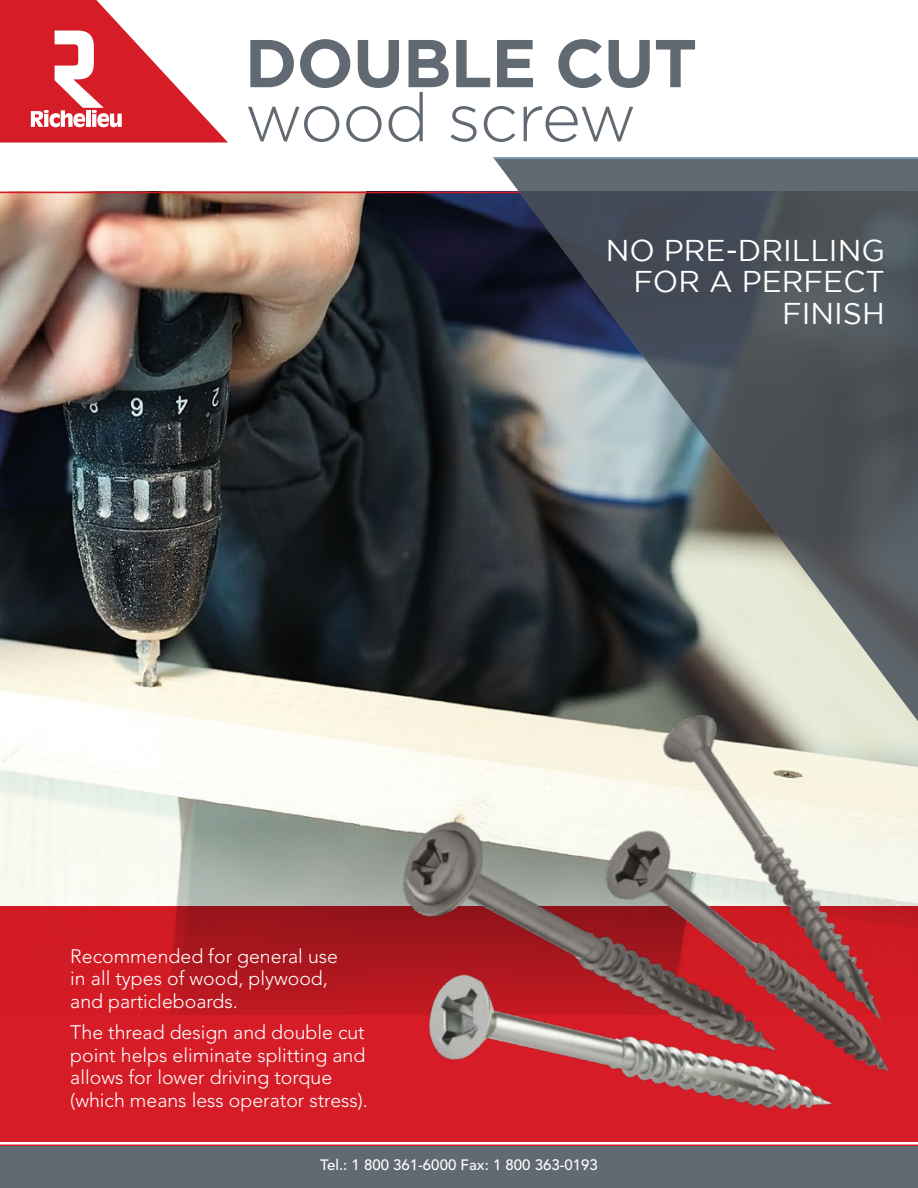
<style>
.page{position:relative;width:918px;height:1188px;background:#fff}
.page>*{position:absolute;margin:0;border:0;box-sizing:border-box;transform-origin:0 0}
.t1{font:700 67.5px "Gotham";letter-spacing:-.015em;color:#616972}
.t2{font:300 67.5px "Gotham";letter-spacing:-.015em;color:#616972}
.t3{font:30px/31.5px "Gotham";color:#fff;text-align:right}
.t4{font:300 19.5px/22.5px "Avenir LT Std";color:#fff}
.t5{font:500 15px "Avenir LT Std";color:#fff}
</style>
<div class="page">
<img style="left:0;top:193px;width:494px;height:713px">
<div style="left:0;top:1146px;width:918px;height:42px;background:#616972"></div>
<hr style="left:0;top:1144px;width:918px;height:2px;background:#d61c26">
<svg style="left:0;top:0;width:228px;height:142px"></svg>
<svg style="left:0;top:906px;width:918px;height:236px;background:#cb1a23"></svg>
<svg style="left:494px;top:159px;width:424px;height:603px;background:#5f6568"></svg>
<svg style="left:0;top:192px;width:520px;height:1px"></svg>
<svg style="left:493px;top:157px;width:425px;height:2px"></svg>
<div style="left:338px;top:1098px;width:224px;height:47px;background:#d61c26"></div>
<img style="left:338px;top:762px;width:283px;height:336px">
<img style="left:562px;top:768px;width:348px;height:377px">
<img style="left:621px;top:680px;width:297px;height:360px">
<h1 class="t1" style="left:245px;top:19px;width:454px">DOUBLE CUT</h1>
<h1 class="t2" style="left:245px;top:75px;width:393px">wood screw</h1>
<h2 class="t3" style="left:606px;top:234px;width:281px">NO PRE-DRILLING<br>FOR A PERFECT<br>FINISH</h2>
<p class="t4" style="left:70px;top:945px;width:269px">Recommended for general use in all types of wood, plywood, and particleboards.</p>
<p class="t4" style="left:70px;top:1022px;width:299px">The thread design and double cut point helps eliminate splitting and allows for lower driving torque (which means less operator stress).</p>
<p class="t5" style="left:320px;top:1156px;width:279px">Tel.: 1 800 361-6000 Fax: 1 800 363-0193</p>
</div>
